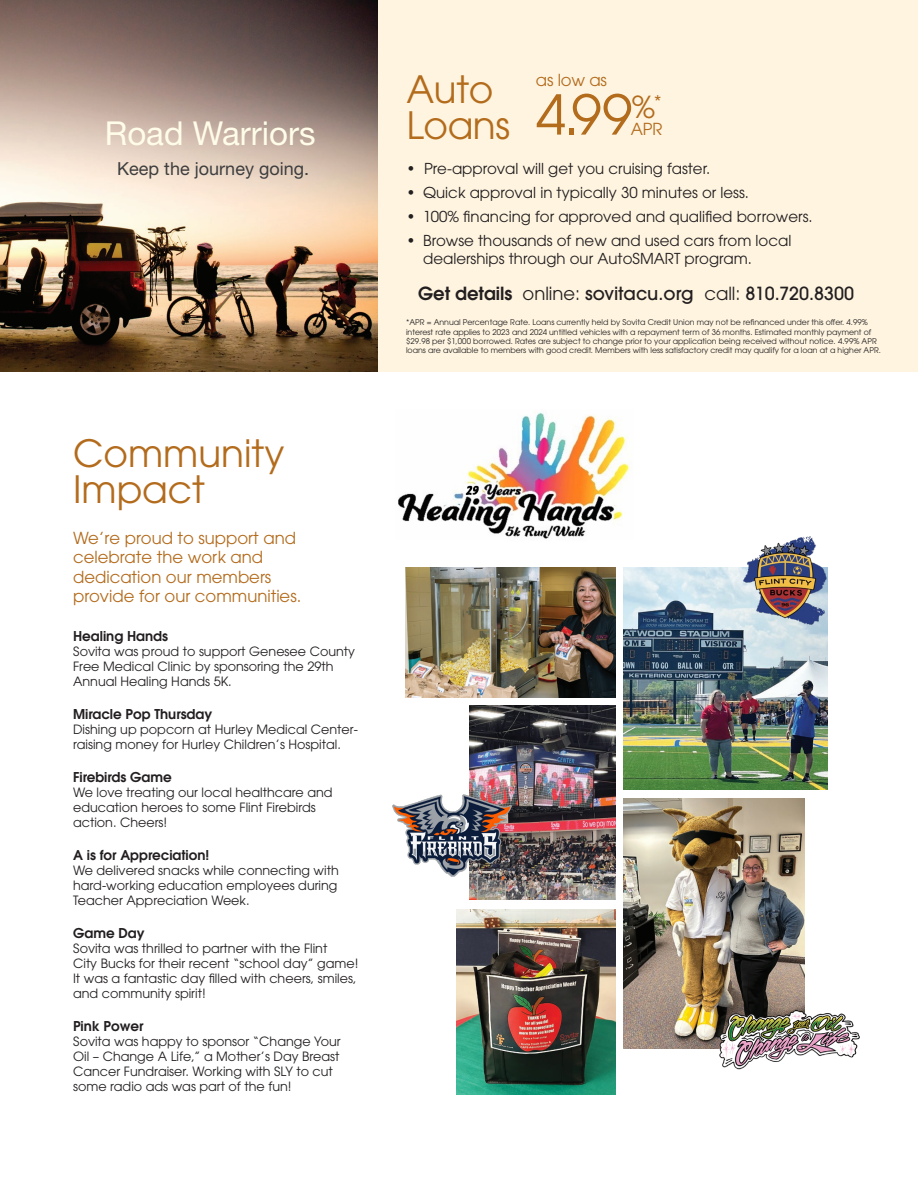
<style>
.page{position:relative;width:918px;height:1188px;background:#fff}
.page>*{position:absolute;margin:0;border:0;box-sizing:border-box;transform-origin:0 0}
.t1{font:54.6px "ITC Avant Garde W1 G";color:#b36b1c}
.t2{font:37.5px/36px "ITC Avant Garde W1 G";color:#b36b1c}
.t3{font:33px "Helvetica Neue LT Std";color:#fffde9}
.t4{font:30.15px "ITC Avant Garde W1 G";color:#b36b1c}
.t5{font:500 18px "ITC Avant Garde W1 G";color:#231f20}
.t6{font:18px "Helvetica Neue LT Std";color:#3e3e3f}
.t7{font:16.5px/19.5px "ITC Avant Garde W1 G";color:#b36b1c}
.t8{font:15px/18px "ITC Avant Garde W1 G";color:#231f20}
.t9{font:600 13.5px "ITC Avant Garde W1 G";color:#231f20}
.t10{font:12.75px/15px "ITC Avant Garde W1 G";color:#231f20}
.t11{font:7.8px/9.1px "ITC Avant Garde W1 G";color:#231f20}
.s1{font-weight:600}
.s2{font-weight:400}
</style>
<div class="page">
<img style="left:0;top:0;width:378px;height:372px">
<div style="left:378px;top:0;width:540px;height:372px;background:#fef4e0"></div>
<img style="left:398px;top:412px;width:232px;height:127px">
<img style="left:457px;top:910px;width:158px;height:184px">
<img style="left:623px;top:798px;width:181px;height:251px">
<img style="left:717px;top:1002px;width:143px;height:68px">
<img style="left:623px;top:568px;width:205px;height:222px">
<img style="left:469px;top:706px;width:146px;height:194px">
<img style="left:405px;top:568px;width:210px;height:130px">
<img style="left:392px;top:795px;width:119px;height:82px">
<img style="left:737px;top:536px;width:91px;height:95px">
<h3 class="t3" style="left:105px;top:113px;width:212px">Road Warriors</h3>
<h3 class="t6" style="left:117px;top:158px;width:193px">Keep the journey going.</h3>
<h2 class="t2" style="left:73px;top:435px;width:213px">Community<br>Impact</h2>
<p class="t7" style="left:73px;top:528px;width:230px">We’re proud to support and celebrate the work and dedication our members provide for our communities.</p>
<p class="t9" style="left:73px;top:627px;width:97px">Healing Hands</p>
<p class="t10" style="left:73px;top:644px;width:283px">Sovita was proud to support Genesee County<br>Free Medical Clinic by sponsoring the 29th<br>Annual Healing Hands 5K.</p>
<p class="t9" style="left:73px;top:705px;width:141px">Miracle Pop Thursday</p>
<p class="t10" style="left:73px;top:722px;width:286px">Dishing up popcorn at Hurley Medical Center&shy;raising money for Hurley Children’s Hospital.</p>
<p class="t9" style="left:73px;top:768px;width:100px">Firebirds Game</p>
<p class="t10" style="left:73px;top:785px;width:261px">We love treating our local healthcare and education heroes to some Flint Firebirds action. Cheers!</p>
<p class="t9" style="left:73px;top:846px;width:138px">A is for Appreciation!</p>
<p class="t10" style="left:73px;top:863px;width:267px;text-align:justify">We delivered snacks while connecting with hard-working education employees during Teacher Appreciation Week.</p>
<p class="t9" style="left:73px;top:924px;width:73px">Game Day</p>
<p class="t10" style="left:73px;top:941px;width:287px">Sovita was thrilled to partner with the Flint<br>City Bucks for their recent “school day” game!<br>It was a fantastic day filled with cheers, smiles, and community spirit!</p>
<p class="t9" style="left:73px;top:1017px;width:72px">Pink Power</p>
<p class="t10" style="left:73px;top:1034px;width:269px">Sovita was happy to sponsor “Change Your Oil – Change A Life,” a Mother’s Day Breast Cancer Fundraiser. Working with SLY to cut some radio ads was part of the fun!</p>
<h2 class="t2" style="left:407px;top:70px;width:105px">Auto<br>Loans</h2>
<p class="t7" style="left:536px;top:70px;width:72px">as low as</p>
<h1 class="t1" style="left:536px;top:81px;width:98px">4.99</h1>
<h3 class="t4" style="left:632px;top:88px;width:31px">%<sup>*</sup></h3>
<p class="t7" style="left:631px;top:119px;width:33px">APR</p>
<p class="t8" style="left:407px;top:160px;width:305px">• Pre-approval will get you cruising faster.</p>
<p class="t8" style="left:407px;top:184px;width:344px">• Quick approval in typically 30 minutes or less.</p>
<p class="t8" style="left:407px;top:208px;width:408px">• 100% financing for approved and qualified borrowers.</p>
<p class="t8" style="left:423px;top:232px;width:370px;text-indent:-16px">• Browse thousands of new and used cars from local dealerships through our AutoSMART program.</p>
<h3 class="t5" style="left:418px;top:281px;width:437px"><span class="s1">Get details</span> <span class="s2">online:</span> sovitacu.org <span class="s2">call:</span> 810.720.8300</h3>
<p class="t11" style="left:406px;top:318px;width:476px">*APR = Annual Percentage Rate. Loans currently held by Sovita Credit Union may not be refinanced under this offer. 4.99% interest rate applies to 2023 and 2024 untitled vehicles with a repayment term of 36 months. Estimated monthly payment of $29.98 per $1,000 borrowed. Rates are subject to change prior to your application being received without notice. 4.99% APR loans are available to members with good credit. Members with less satisfactory credit may qualify for a loan at a higher APR.</p>
</div>
